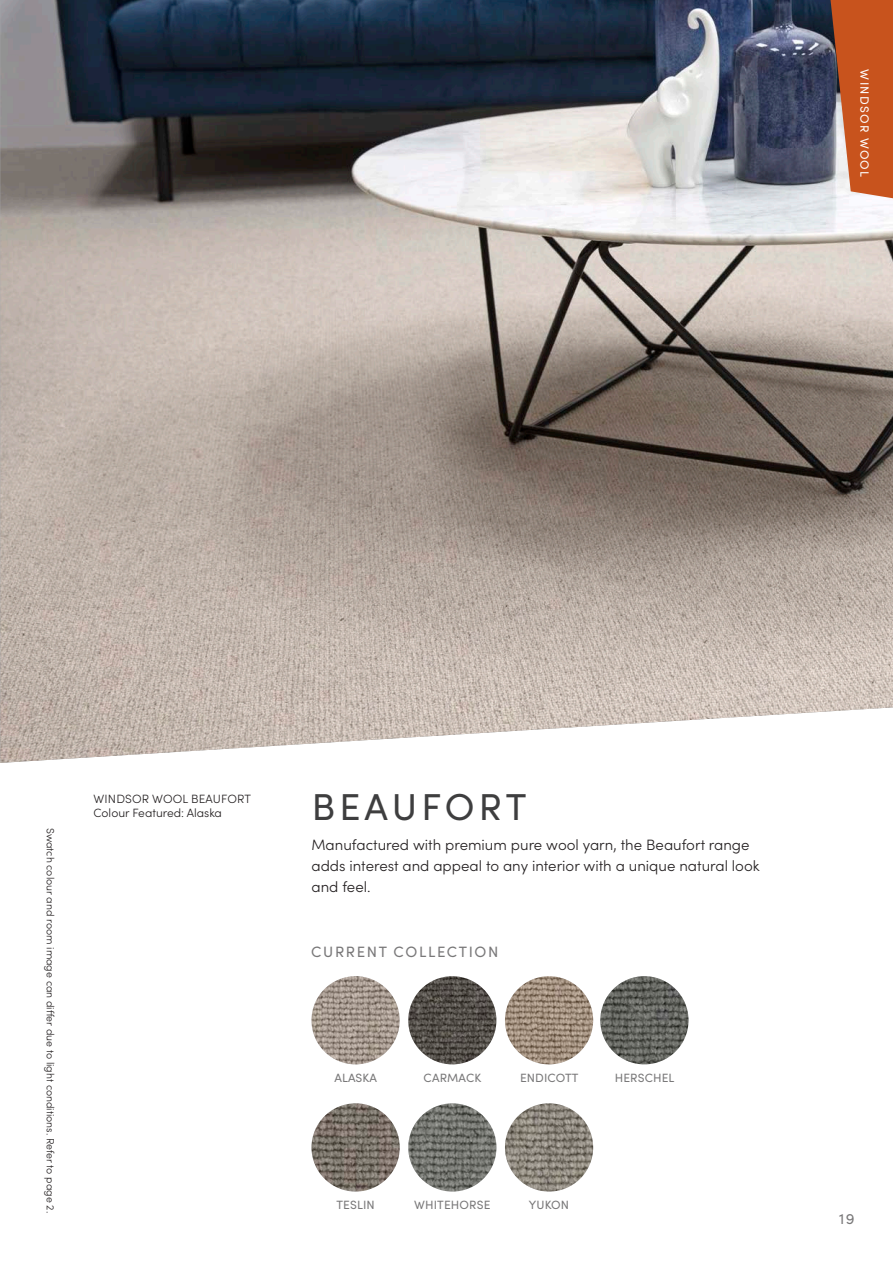
<style>
.page{position:relative;width:893px;height:1263px;background:#fff}
.page>*{position:absolute;margin:0;border:0;box-sizing:border-box;transform-origin:0 0}
.Product_Name{font:37.5px "Sofia Pro";letter-spacing:.11em;color:#3e3e3f}
.t1{font:300 15px/21px "Sofia Pro";color:#231f20}
.t2{font:15px "Sofia Pro";letter-spacing:.11em;color:#797879}
.Colour_name{font:12px "Sofia Pro";letter-spacing:.01em;color:#797879}
.t3{font:300 12px "Sofia Pro";color:#231f20}
.t4{font:12px "Sofia Pro";letter-spacing:.11em;color:#fff}
.t5{font:300 10.5px "Sofia Pro";color:#231f20}
</style>
<div class="page">
<img style="left:1px;top:0;width:892px;height:763px">
<img style="left:0;top:0;width:1px;height:763px">
<img style="left:311px;top:976px;width:89px;height:88px;border-radius:44px">
<img style="left:408px;top:976px;width:88px;height:88px;border-radius:44px">
<img style="left:505px;top:976px;width:88px;height:88px;border-radius:44px">
<img style="left:600px;top:976px;width:88px;height:88px;border-radius:44px">
<img style="left:311px;top:1103px;width:89px;height:88px;border-radius:44px">
<img style="left:408px;top:1103px;width:88px;height:88px;border-radius:44px">
<img style="left:505px;top:1103px;width:88px;height:88px;border-radius:44px">
<svg style="left:829px;top:0;width:64px;height:200px;background:#c0643b"></svg>
<p class="t4" style="left:873px;top:69px;width:109px;rotate:90deg">WINDSOR WOOL</p>
<p class="t5" style="left:58px;top:828px;width:387px;rotate:90deg">Swatch colour and room image can differ due to light conditions. Refer to page 2.</p>
<p class="t3" style="left:94px;top:790px;width:159px">WINDSOR WOOL BEAUFORT</p>
<p class="t3" style="left:94px;top:804px;width:130px">Colour Featured: Alaska</p>
<p class="Product_Name" style="left:312px;top:780px;width:216px">BEAUFORT</p>
<p class="t1" style="left:311px;top:833px;width:450px">Manufactured with premium pure wool yarn, the Beaufort range adds interest and appeal to any interior with a unique natural look and feel.</p>
<p class="t2" style="left:311px;top:941px;width:189px">CURRENT COLLECTION</p>
<p class="Colour_name" style="left:334px;top:1069px;width:44px">ALASKA</p>
<p class="Colour_name" style="left:424px;top:1069px;width:59px">CARMACK</p>
<p class="Colour_name" style="left:520px;top:1069px;width:60px">ENDICOTT</p>
<p class="Colour_name" style="left:615px;top:1069px;width:61px">HERSCHEL</p>
<p class="Colour_name" style="left:336px;top:1196px;width:40px">TESLIN</p>
<p class="Colour_name" style="left:414px;top:1196px;width:78px">WHITEHORSE</p>
<p class="Colour_name" style="left:529px;top:1196px;width:42px">YUKON</p>
<p class="t2" style="left:839px;top:1208px;width:17px">19</p>
</div>
